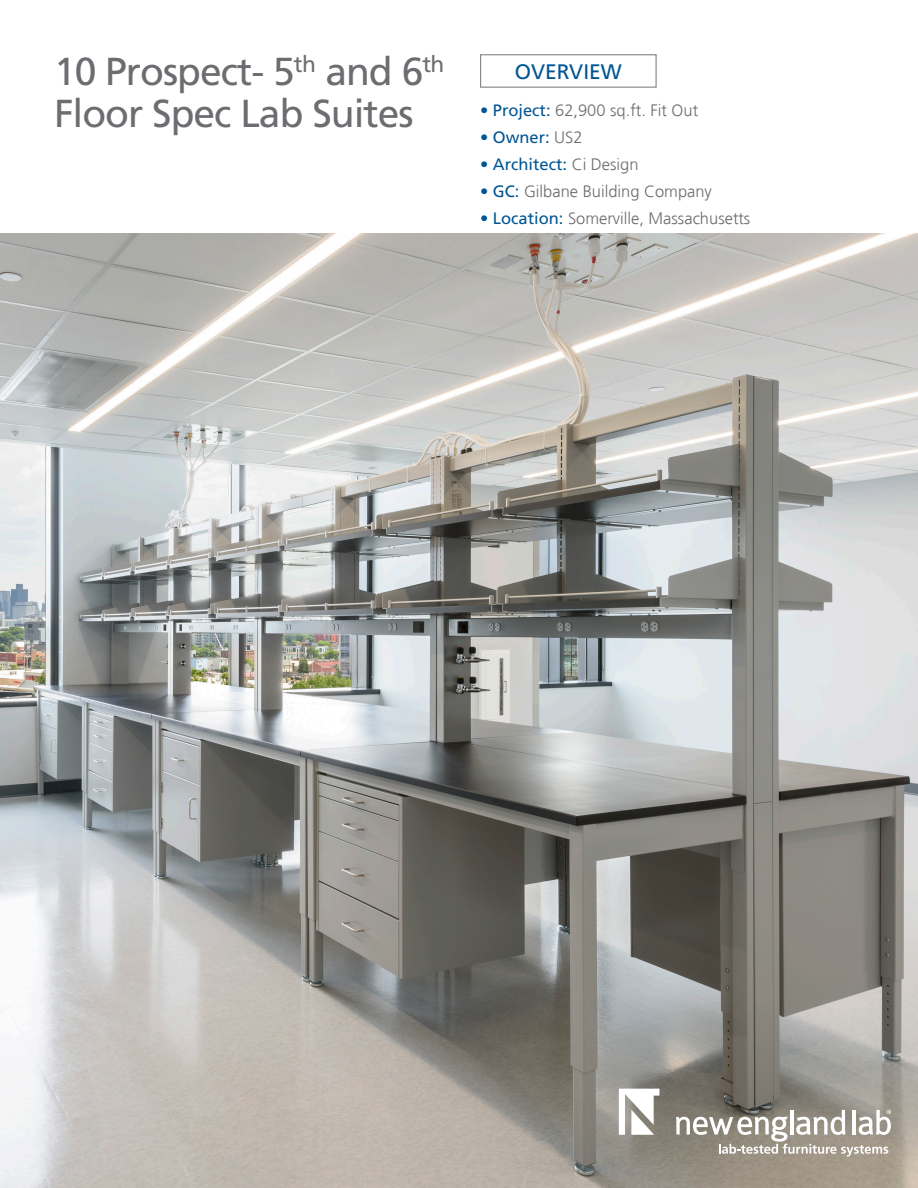
<style>
.page{position:relative;width:918px;height:1188px;background:#fff}
.page>*{position:absolute;margin:0;border:0;box-sizing:border-box;transform-origin:0 0}
.t1{font:39px/42.3px "Frutiger LT Com";letter-spacing:-.025em;color:#6c6d70}
.t2{font:21px "Frutiger LT Com";color:#005594}
.t3{font:300 16.5px "Frutiger";color:#6c6d70}
.t4{font:16.5px "Frutiger LT Com";color:#005594}
.s1{font-family:"Frutiger LT Com";font-weight:400;color:#005594}
.s2{font-family:"Frutiger";font-weight:300;color:#6c6d70}
</style>
<div class="page">
<img style="left:0;top:233px;width:918px;height:955px">
<div style="left:480px;top:54px;width:177px;height:34px;border:1px solid #6c6d70"></div>
<svg style="left:619px;top:1089px;width:40px;height:46px"></svg>
<svg style="left:676px;top:1110px;width:215px;height:46px"></svg>
<p class="t1" style="left:54px;top:50px;width:392px">10 Prospect- 5<sup>th</sup> and 6<sup>th<br></sup>Floor Spec Lab Suites</p>
<p class="t2" style="left:515px;top:59px;width:108px">OVERVIEW</p>
<p class="t3" style="left:480px;top:101px;width:220px"><span class="s1">• Project:</span> 62,900 sq.ft. Fit Out</p>
<p class="t4" style="left:480px;top:127px;width:104px">• Owner: <span class="s2">US2</span></p>
<p class="t4" style="left:480px;top:154px;width:160px">• Architect: <span class="s2">Ci Design</span></p>
<p class="t3" style="left:480px;top:182px;width:233px"><span class="s1">• GC:</span> Gilbane Building Company</p>
<p class="t3" style="left:480px;top:209px;width:272px"><span class="s1">• Location:</span> Somerville, Massachusetts</p>
</div>
